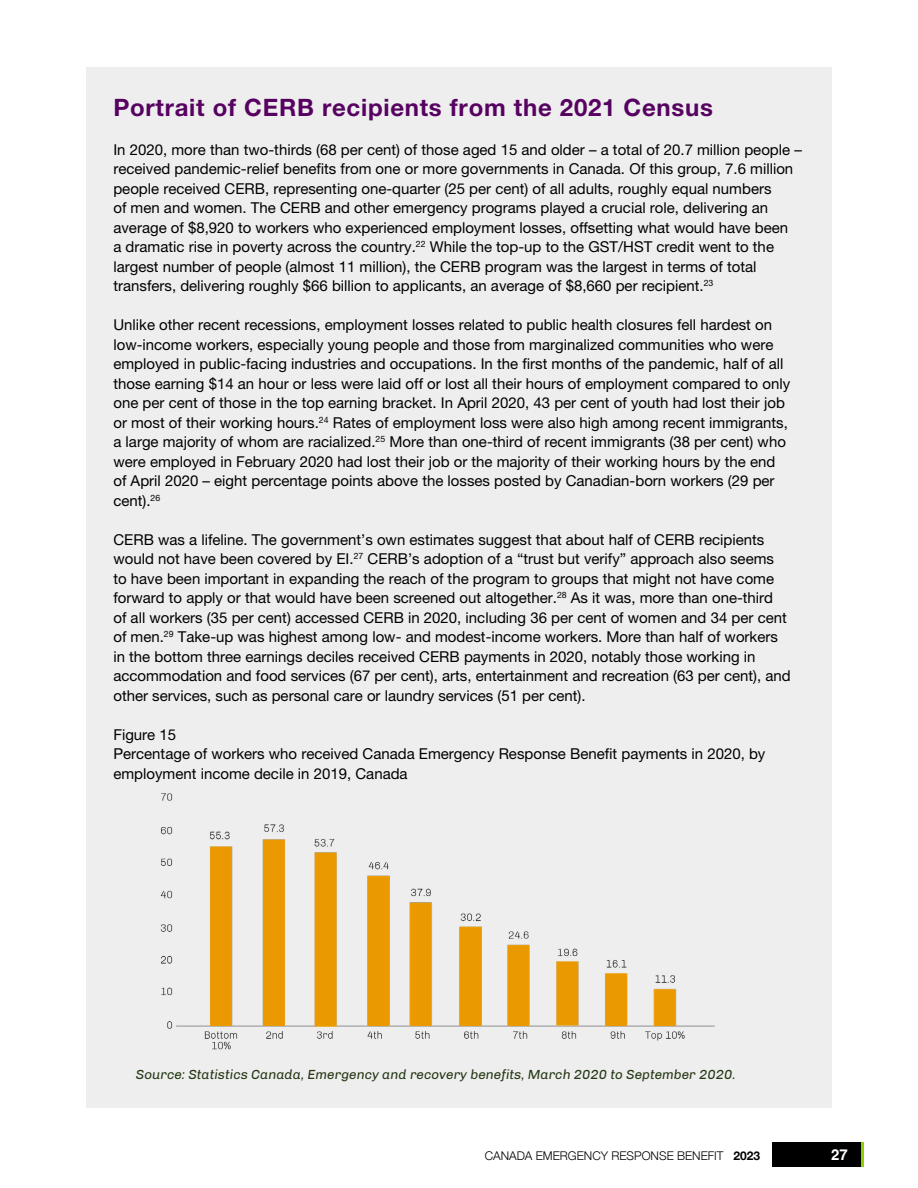
<style>
.page{position:relative;width:918px;height:1188px;background:#fff}
.page>*{position:absolute;margin:0;border:0;box-sizing:border-box;transform-origin:0 0}
.Heading_2_-_Deep_Fuc{font:700 24px "Helvetica Neue LT Pro";letter-spacing:.03em;color:#570261}
.Basic_Body_Paragraph{font:15px/19.5px "Helvetica Neue LT Pro";color:#000}
.t1{font:700 15px "Helvetica";color:#fff}
.Figure_note_2{font:italic 13.5px "Chivo";color:#253814}
.t2{font:300 12px "Helvetica Neue";color:#000}
.s1{font-weight:700}
</style>
<div class="page">
<div style="left:773px;top:1142px;width:88px;height:24px;background:#000"></div>
<hr style="left:861px;top:1142px;width:3px;height:24px;background:#8dd200">
<div style="left:86px;top:68px;width:746px;height:1040px;background:#eee"></div>
<img style="left:160px;top:793px;width:555px;height:257px">
<p class="Heading_2_-_Deep_Fuc" style="left:113px;top:92px;width:601px">Portrait of CERB recipients from the 2021 Census</p>
<p class="Basic_Body_Paragraph" style="left:113px;top:139px;width:690px">In 2020, more than two-thirds (68 per cent) of those aged 15 and older – a total of 20.7 million people – received pandemic-relief benefits from one or more governments in Canada. Of this group, 7.6 million people received CERB, representing one-quarter (25 per cent) of all adults, roughly equal numbers<br>of men and women. The CERB and other emergency programs played a crucial role, delivering an average of $8,920 to workers who experienced employment losses, offsetting what would have been<br>a dramatic rise in poverty across the country.<sup>22</sup> While the top-up to the GST/HST credit went to the largest number of people (almost 11 million), the CERB program was the largest in terms of total transfers, delivering roughly $66 billion to applicants, an average of $8,660 per recipient.<sup>23</sup></p>
<p class="Basic_Body_Paragraph" style="left:113px;top:315px;width:678px">Unlike other recent recessions, employment losses related to public health closures fell hardest on low-income workers, especially young people and those from marginalized communities who were employed in public-facing industries and occupations. In the first months of the pandemic, half of all those earning $14 an hour or less were laid off or lost all their hours of employment compared to only one per cent of those in the top earning bracket. In April 2020, 43 per cent of youth had lost their job or most of their working hours.<sup>24</sup> Rates of employment loss were also high among recent immigrants, a large majority of whom are racialized.<sup>25</sup> More than one-third of recent immigrants (38 per cent) who were employed in February 2020 had lost their job or the majority of their working hours by the end of April 2020 – eight percentage points above the losses posted by Canadian-born workers (29 per cent).<sup>26</sup></p>
<p class="Basic_Body_Paragraph" style="left:113px;top:529px;width:679px">CERB was a lifeline. The government’s own estimates suggest that about half of CERB recipients would not have been covered by EI.<sup>27</sup> CERB’s adoption of a “trust but verify” approach also seems to have been important in expanding the reach of the program to groups that might not have come forward to apply or that would have been screened out altogether.<sup>28</sup> As it was, more than one-third<br>of all workers (35 per cent) accessed CERB in 2020, including 36 per cent of women and 34 per cent of men.<sup>29</sup> Take-up was highest among low- and modest-income workers. More than half of workers in the bottom three earnings deciles received CERB payments in 2020, notably those working in accommodation and food services (67 per cent), arts, entertainment and recreation (63 per cent), and other services, such as personal care or laundry services (51 per cent).</p>
<p class="Basic_Body_Paragraph" style="left:113px;top:724px;width:64px">Figure 15</p>
<p class="Basic_Body_Paragraph" style="left:113px;top:744px;width:654px">Percentage of workers who received Canada Emergency Response Benefit payments in 2020, by employment income decile in 2019, Canada</p>
<p class="Figure_note_2" style="left:136px;top:1066px;width:601px">Source: Statistics Canada, Emergency and recovery benefits, March 2020 to September 2020.</p>
<p class="t2" style="left:485px;top:1146px;width:277px">CANADA EMERGENCY RESPONSE BENEFIT <span class="s1">2023</span></p>
<p class="t1" style="left:831px;top:1145px;width:18px">27</p>
</div>
